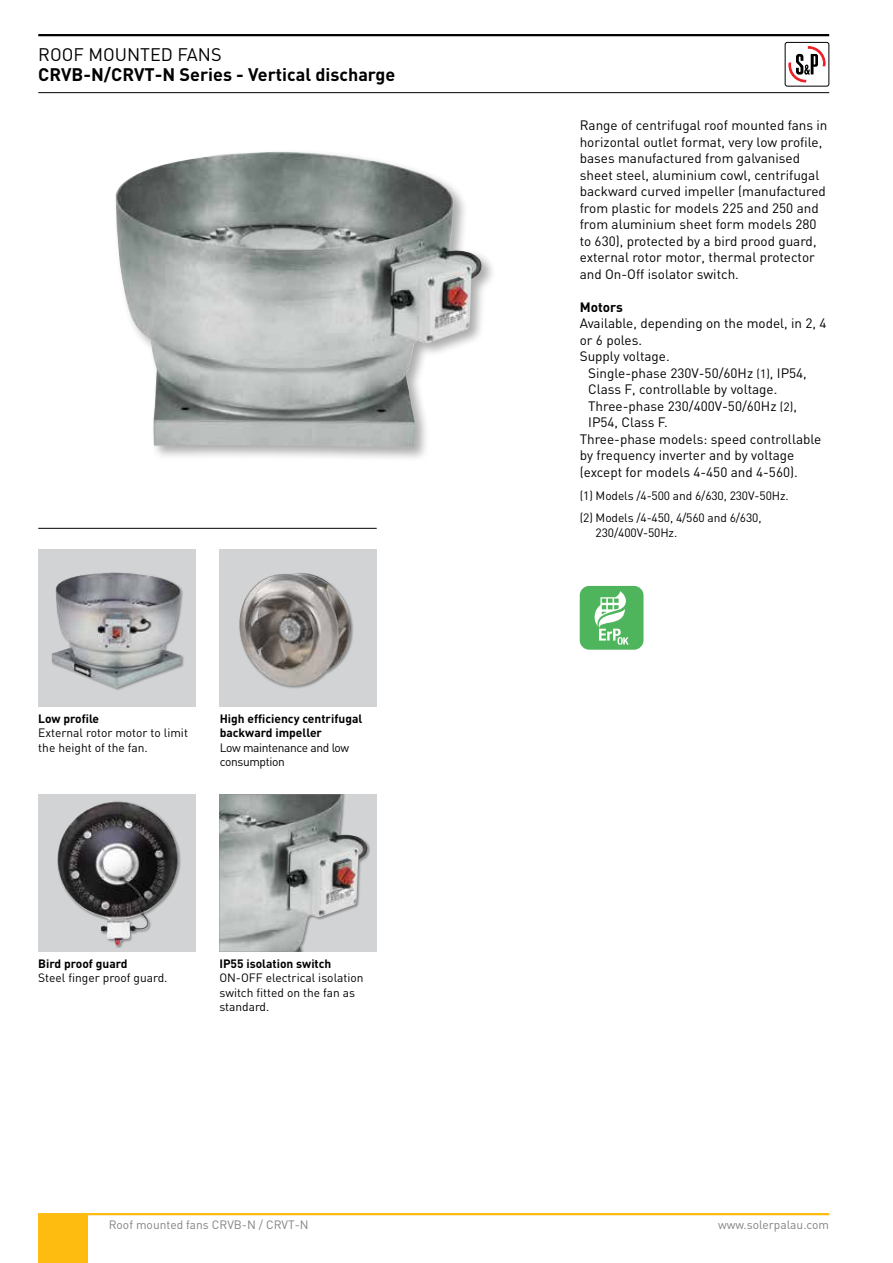
<style>
.page{position:relative;width:893px;height:1263px;background:#fff}
.page>*{position:absolute;margin:0;border:0;box-sizing:border-box;transform-origin:0 0}
.t1{font:700 18px "DIN";color:#000}
.t2{font:18px "DIN";color:#000}
.t3{font:13.5px/16.5px "DIN";color:#000}
.t4{font:700 13.5px "DIN";color:#000}
.t5{font:12px/14.4px "DIN";letter-spacing:-.01em;color:#000}
.t6{font:700 12px/14.4px "DIN";color:#000}
.t7{font:12px "DIN";color:#808285}
.t8{font:12px/14.4px "DIN";letter-spacing:-.03em;color:#000}
.s1{font-size:12px}
</style>
<div class="page">
<hr style="left:38px;top:34px;width:791px;height:2px;background:#000">
<hr style="left:38px;top:92px;width:791px;height:1px;background:#000">
<svg style="left:788px;top:47px;width:38px;height:36px"></svg>
<div style="left:785px;top:42px;width:44px;height:44px;border:1px solid #000;border-radius:2px"></div>
<hr style="left:38px;top:1213px;width:791px;height:2px;background:#febc11">
<div style="left:38px;top:1214px;width:49px;height:49px;background:#febc11"></div>
<div style="left:113px;top:149px;width:384px;height:313px;background:#000;opacity:.33"></div>
<img style="left:116px;top:152px;width:370px;height:295px">
<div style="left:580px;top:586px;width:63px;height:64px;background:#4fb55d;border-radius:9px"></div>
<svg style="left:594px;top:591px;width:35px;height:54px"></svg>
<div style="left:38px;top:794px;width:158px;height:158px;background:#d1d3d4"></div>
<div style="left:57px;top:800px;width:124px;height:148px;background:#d1d3d4"></div>
<img style="left:56px;top:801px;width:126px;height:144px">
<svg style="left:372px;top:794px;width:5px;height:158px"></svg>
<img style="left:219px;top:794px;width:153px;height:158px">
<hr style="left:38px;top:528px;width:339px;height:1px;background:#000">
<div style="left:38px;top:549px;width:158px;height:158px;background:#d1d3d4"></div>
<div style="left:52px;top:572px;width:133px;height:119px;background:#000;opacity:.33"></div>
<img style="left:52px;top:572px;width:129px;height:116px">
<div style="left:220px;top:549px;width:157px;height:158px;background:#d1d3d4"></div>
<div style="left:238px;top:572px;width:116px;height:117px;background:#000;opacity:.33"></div>
<img style="left:238px;top:572px;width:113px;height:114px">
<h1 class="t2" style="left:38px;top:43px;width:185px">ROOF MOUNTED FANS</h1>
<h1 class="t1" style="left:38px;top:62px;width:359px">CRVB-N/CRVT-N Series - Vertical discharge</h1>
<p class="t6" style="left:38px;top:711px;width:62px">Low profile</p>
<p class="t5" style="left:38px;top:726px;width:151px">External rotor motor to limit the height of the fan.</p>
<p class="t6" style="left:220px;top:711px;width:144px">High efficiency centrifugal backward impeller</p>
<p class="t8" style="left:220px;top:740px;width:131px">Low maintenance and low consumption</p>
<p class="t6" style="left:38px;top:956px;width:91px">Bird proof guard</p>
<p class="t5" style="left:38px;top:971px;width:131px">Steel finger proof guard.</p>
<p class="t6" style="left:219px;top:956px;width:114px">IP55 isolation switch</p>
<p class="t5" style="left:219px;top:971px;width:146px">ON-OFF electrical isolation switch fitted on the fan as standard.</p>
<p class="t3" style="left:580px;top:117px;width:249px">Range of centrifugal roof mounted fans in horizontal outlet format, very low profile, bases manufactured from galvanised sheet steel, aluminium cowl, centrifugal backward curved impeller (manufactured from plastic for models 225 and 250 and from aluminium sheet form models 280 to 630), protected by a bird prood guard, external rotor motor, thermal protector and On-Off isolator switch.</p>
<p class="t4" style="left:580px;top:298px;width:45px">Motors</p>
<p class="t3" style="left:580px;top:315px;width:248px">Available, depending on the model, in 2, 4 or 6 poles.<br>Supply voltage.</p>
<p class="t3" style="left:588px;top:364px;width:220px">Single-phase 230V-50/60Hz <span class="s1">(1)</span>, IP54,</p>
<p class="t3" style="left:588px;top:381px;width:191px">Class F, controllable by voltage.</p>
<p class="t3" style="left:588px;top:397px;width:210px">Three-phase 230/400V-50/60Hz <span class="s1">(2)</span>,</p>
<p class="t3" style="left:588px;top:414px;width:81px">IP54, Class F.</p>
<p class="t3" style="left:580px;top:430px;width:243px">Three-phase models: speed controllable</p>
<p class="t3" style="left:580px;top:447px;width:216px">by frequency inverter and by voltage</p>
<p class="t3" style="left:580px;top:463px;width:220px">(except for models 4-450 and 4-560).</p>
<p class="t5" style="left:580px;top:483px;width:210px;line-height:23px">(1) Models /4-500 and 6/630, 230V-50Hz. (2) Models /4-450, 4/560 and 6/630,</p>
<p class="t5" style="left:596px;top:525px;width:83px">230/400V-50Hz.</p>
<p class="t7" style="left:109px;top:1217px;width:201px">Roof mounted fans CRVB-N / CRVT-N</p>
<p class="t7" style="left:718px;top:1217px;width:112px">www.solerpalau.com</p>
</div>
